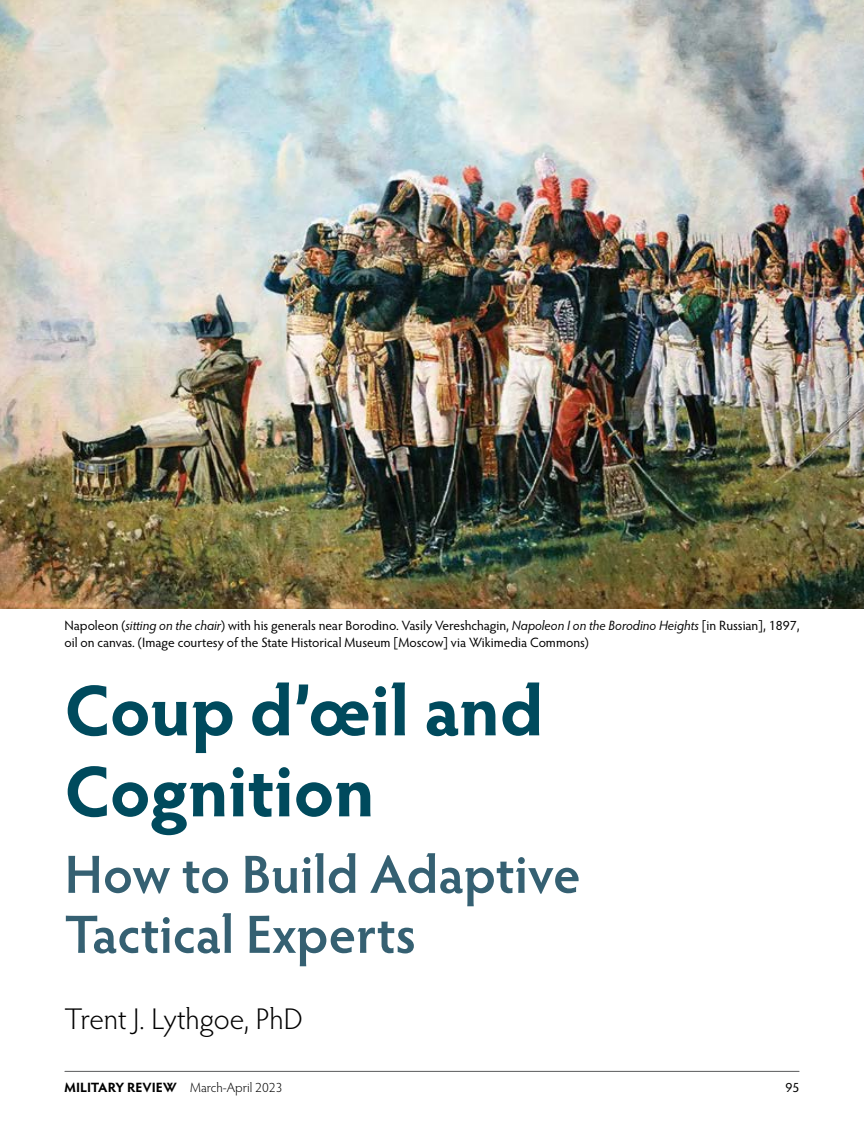
<style>
.page{position:relative;width:864px;height:1134px;background:#fff}
.page>*{position:absolute;margin:0;border:0;box-sizing:border-box;transform-origin:0 0}
.title__H1{font:700 72px/81px "Hypatia Sans Pro";color:#004a5d}
.subtitle__H2{font:600 54px/60px "Hypatia Sans Pro";letter-spacing:-.005em;color:#356072}
.author{font:300 30px "Hypatia Sans Pro";letter-spacing:-.005em;color:#000}
.cutline{font:13.5px/16.5px "Hypatia Sans Pro";color:#000}
.t1{font:300 13.5px "Hypatia Sans Pro";color:#000}
.s1{font-style:italic}
.s2{font-weight:700}
</style>
<div class="page">
<img style="left:0;top:0;width:864px;height:609px">
<hr style="left:65px;top:1071px;width:734px;height:1px;background:#58595b">
<p class="cutline" style="left:64px;top:617px;width:737px">Napoleon (<span class="s1">sitting on the chair</span>) with his generals near Borodino. Vasily Vereshchagin, <span class="s1">Napoleon I on the Borodino Heights</span> [in Russian], 1897, oil on canvas. (Image courtesy of the State Historical Museum [Moscow] via Wikimedia Commons)</p>
<h1 class="title__H1" style="left:64px;top:666px;width:481px">Coup d’œil and<br>Cognition</h1>
<h2 class="subtitle__H2" style="left:64px;top:842px;width:518px">How to Build Adaptive<br>Tactical Experts</h2>
<p class="author" style="left:64px;top:999px;width:240px">Trent J. Lythgoe, PhD</p>
<p class="t1" style="left:64px;top:1079px;width:220px"><span class="s2">MILITARY REVIEW</span> March-April 2023</p>
<p class="cutline" style="left:786px;top:1079px;width:15px">95</p>
</div>
